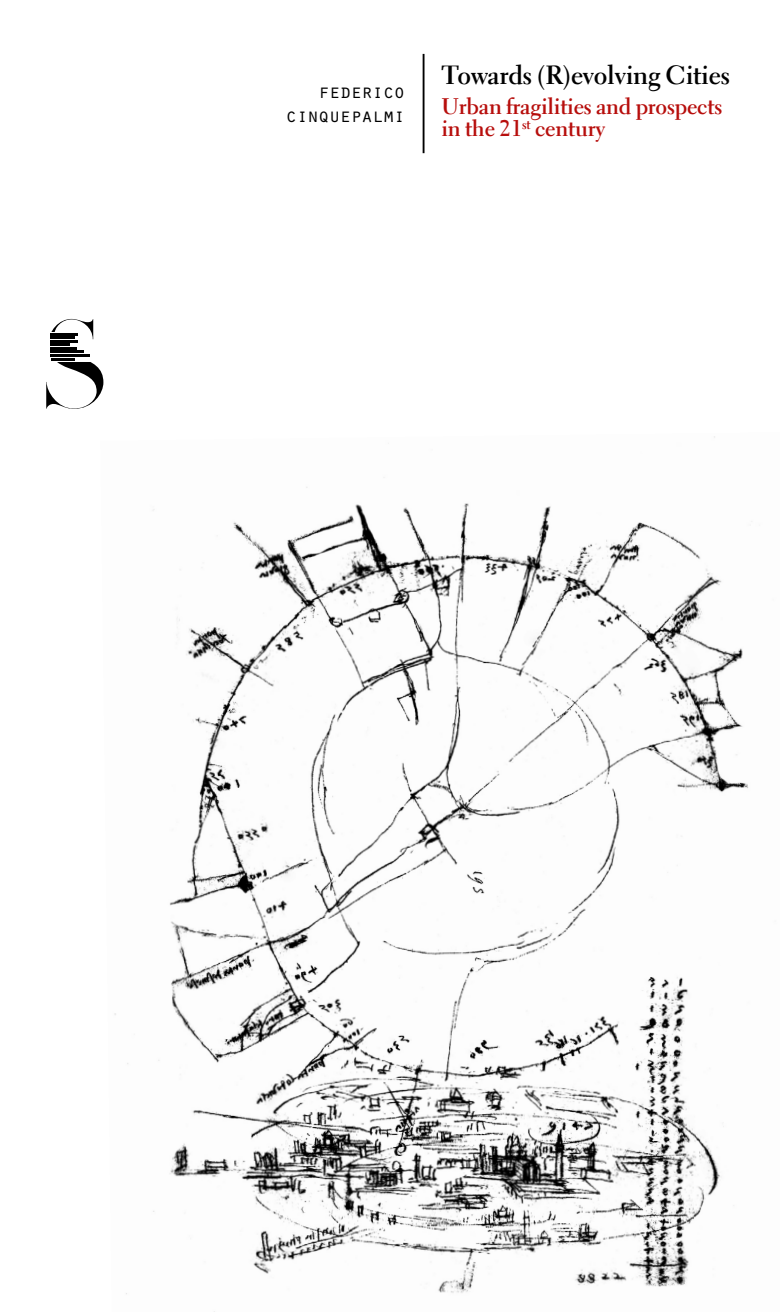
<style>
.page{position:relative;width:780px;height:1312px;background:#fff}
.page>*{position:absolute;margin:0;border:0;box-sizing:border-box;transform-origin:0 0}
.t1{font:121px "Didot HTF L96 Light";color:#000}
.t2{font:700 26.25px "Electra LT Std";letter-spacing:-.01em;color:#000}
.t3{font:700 22.5px/22.5px "Electra LT Std";letter-spacing:-.01em;color:#b70e0c}
.t4{font:20px/24px "Orator Std";letter-spacing:-.06em;color:#000;text-align:right}
</style>
<div class="page">
<hr style="left:422px;top:54px;width:2px;height:99px;background:#000">
<img style="left:114px;top:436px;width:638px;height:858px">
<svg style="left:50px;top:335px;width:40px;height:26px"></svg>
<hr style="left:50px;top:333px;width:28px;height:2px;background:#000">
<hr style="left:50px;top:336px;width:24px;height:3px;background:#000">
<hr style="left:50px;top:340px;width:28px;height:2px;background:#000">
<hr style="left:50px;top:343px;width:20px;height:3px;background:#000">
<hr style="left:51px;top:347px;width:26px;height:2px;background:#000">
<hr style="left:51px;top:350px;width:33px;height:3px;background:#000">
<hr style="left:50px;top:354px;width:40px;height:2px;background:#000">
<hr style="left:51px;top:358px;width:23px;height:2px;background:#000">
<h1 class="t1" style="left:39px;top:291px;width:69px">S</h1>
<p class="t4" style="left:285px;top:79px;width:122px">federico cinquepalmi</p>
<p class="t2" style="left:441px;top:59px;width:290px">Towards (R)evolving Cities</p>
<p class="t3" style="left:441px;top:95px;width:282px">Urban fragilities and prospects in the 21<sup>st</sup> century</p>
</div>
